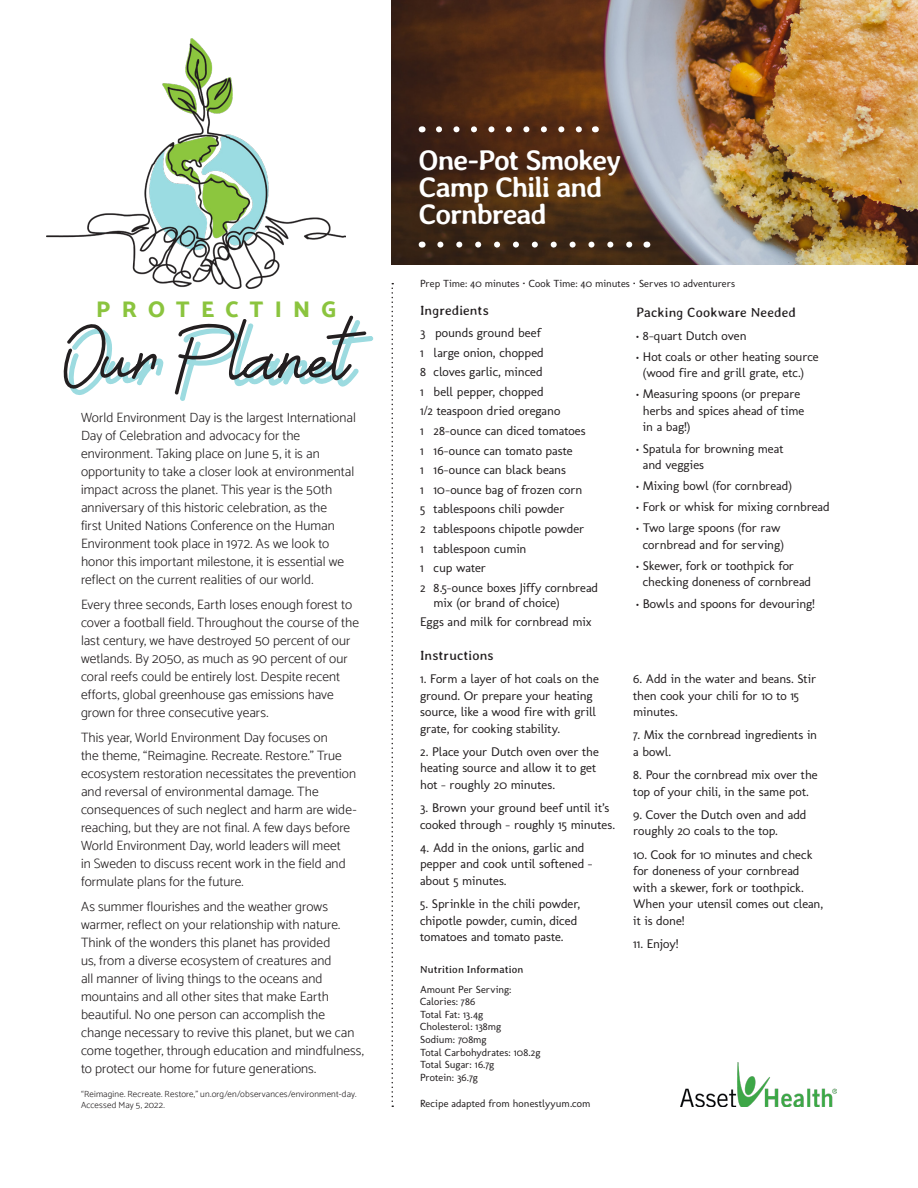
<style>
.page{position:relative;width:918px;height:1188px;background:#fff}
.page>*{position:absolute;margin:0;border:0;box-sizing:border-box;transform-origin:0 0}
.t1{font:700 28.5px/27px "Averia Libre";letter-spacing:-.04em;color:#fff}
.t2{font:800 22.5px "Catamaran";letter-spacing:.5em;color:#8bc43e}
.t3{font:300 13.5px/18px "Catamaran";letter-spacing:.005em;color:#231f20}
.t4{font:13.5px "Averia Libre";letter-spacing:.005em;color:#231f20}
.t5{font:12.75px/16.5px "Molengo";letter-spacing:-.005em;color:#231f20}
.t6{font:10.5px "Molengo";color:#231f20}
.t7{font:10.5px "Averia Libre";letter-spacing:.01em;color:#231f20}
.t8{font:300 9px/10.8px "Catamaran";letter-spacing:.02em;color:#231f20}
.s1{font-family:"Roboto";font-weight:700}
</style>
<div class="page">
<img style="left:46px;top:39px;width:188px;height:199px">
<img style="left:392px;top:0;width:526px;height:265px">
<svg style="left:392px;top:283px;width:1px;height:824px"></svg>
<svg style="left:440px;top:242px;width:197px;height:6px"></svg>
<svg style="left:439px;top:126px;width:147px;height:6px"></svg>
<img style="left:681px;top:1063px;width:156px;height:44px">
<svg style="left:69px;top:136px;width:305px;height:205px"></svg>
<svg style="left:63px;top:315px;width:309px;height:86px"></svg>
<p class="t1" style="left:419px;top:146px;width:204px">One-Pot Smokey<br>Camp Chili and<br>Cornbread</p>
<p class="t6" style="left:420px;top:277px;width:317px">Prep Time: 40 minutes <span class="s1">·</span> Cook Time: 40 minutes <span class="s1">·</span> Serves 10 adventurers</p>
<p class="t2" style="left:96px;top:297px;width:241px">PROTECTING</p>
<p class="t4" style="left:636px;top:304px;width:161px">Packing Cookware Needed</p>
<p class="t5" style="left:636px;top:327px;width:112px">• 8-quart Dutch oven</p>
<p class="t5" style="left:643px;top:348px;width:177px;text-indent:-7px">• Hot coals or other heating source (wood fire and grill grate, etc.)</p>
<p class="t5" style="left:643px;top:386px;width:163px;text-indent:-7px">• Measuring spoons (or prepare herbs and spices ahead of time in a bag!)</p>
<p class="t5" style="left:643px;top:440px;width:142px;text-indent:-7px">• Spatula for browning meat and veggies</p>
<p class="t5" style="left:636px;top:478px;width:158px">• Mixing bowl (for cornbread)</p>
<p class="t5" style="left:636px;top:499px;width:195px">• Fork or whisk for mixing cornbread</p>
<p class="t5" style="left:636px;top:520px;width:149px;text-align:center">• Two large spoons (for raw cornbread and for serving)</p>
<p class="t5" style="left:643px;top:557px;width:170px;text-indent:-7px">• Skewer, fork or toothpick for checking doneness of cornbread</p>
<p class="t5" style="left:636px;top:595px;width:181px">• Bowls and spoons for devouring!</p>
<p class="t4" style="left:420px;top:303px;width:70px">Ingredients</p>
<p class="t5" style="left:420px;top:324px;width:122px">3 pounds ground beef</p>
<p class="t5" style="left:420px;top:344px;width:125px">1 large onion, chopped</p>
<p class="t5" style="left:420px;top:364px;width:124px">8 cloves garlic, minced</p>
<p class="t5" style="left:420px;top:383px;width:125px">1 bell pepper, chopped</p>
<p class="t5" style="left:420px;top:403px;width:142px">1/2 teaspoon dried oregano</p>
<p class="t5" style="left:420px;top:422px;width:167px">1 28-ounce can diced tomatoes</p>
<p class="t5" style="left:420px;top:442px;width:154px">1 16-ounce can tomato paste</p>
<p class="t5" style="left:420px;top:462px;width:147px">1 16-ounce can black beans</p>
<p class="t5" style="left:420px;top:481px;width:164px">1 10-ounce bag of frozen corn</p>
<p class="t5" style="left:420px;top:501px;width:146px">5 tablespoons chili powder</p>
<p class="t5" style="left:420px;top:520px;width:166px">2 tablespoons chipotle powder</p>
<p class="t5" style="left:420px;top:540px;width:108px">1 tablespoon cumin</p>
<p class="t5" style="left:420px;top:559px;width:67px">1 cup water</p>
<p class="t5" style="left:434px;top:580px;width:166px;line-height:15px;text-indent:-14px">2 8.5-ounce boxes Jiffy cornbread mix (or brand of choice)</p>
<p class="t5" style="left:420px;top:614px;width:173px">Eggs and milk for cornbread mix</p>
<p class="t4" style="left:420px;top:648px;width:75px">Instructions</p>
<p class="t5" style="left:420px;top:671px;width:180px">1. Form a layer of hot coals on the ground. Or prepare your heating source, like a wood fire with grill grate, for cooking stability.</p>
<p class="t5" style="left:420px;top:743px;width:180px">2. Place your Dutch oven over the heating source and allow it to get hot – roughly 20 minutes.</p>
<p class="t5" style="left:420px;top:800px;width:197px">3. Brown your ground beef until it’s cooked through – roughly 15 minutes.</p>
<p class="t5" style="left:420px;top:839px;width:174px">4. Add in the onions, garlic and pepper and cook until softened – about 5 minutes.</p>
<p class="t5" style="left:420px;top:896px;width:162px">5. Sprinkle in the chili powder, chipotle powder, cumin, diced tomatoes and tomato paste.</p>
<p class="t3" style="left:81px;top:409px;width:276px">World Environment Day is the largest International Day of Celebration and advocacy for the environment. Taking place on June 5, it is an opportunity to take a closer look at environmental impact across the planet. This year is the 50th anniversary of this historic celebration, as the<br>first United Nations Conference on the Human Environment took place in 1972. As we look to honor this important milestone, it is essential we reflect on the current realities of our world.</p>
<p class="t3" style="left:81px;top:595px;width:280px">Every three seconds, Earth loses enough forest to cover a football field. Throughout the course of the last century, we have destroyed 50 percent of our wetlands. By 2050, as much as 90 percent of our coral reefs could be entirely lost. Despite recent efforts, global greenhouse gas emissions have grown for three consecutive years.</p>
<p class="t3" style="left:81px;top:728px;width:277px">This year, World Environment Day focuses on<br>the theme, “Reimagine. Recreate. Restore.” True ecosystem restoration necessitates the prevention and reversal of environmental damage. The consequences of such neglect and harm are wide&shy;reaching, but they are not final. A few days before World Environment Day, world leaders will meet<br>in Sweden to discuss recent work in the field and formulate plans for the future.</p>
<p class="t3" style="left:81px;top:897px;width:285px">As summer flourishes and the weather grows warmer, reflect on your relationship with nature.<br>Think of the wonders this planet has provided<br>us, from a diverse ecosystem of creatures and<br>all manner of living things to the oceans and mountains and all other sites that make Earth beautiful. No one person can accomplish the change necessary to revive this planet, but we can come together, through education and mindfulness, to protect our home for future generations.</p>
<p class="t8" style="left:81px;top:1088px;width:277px">“Reimagine. Recreate. Restore,” un.org/en/observances/environment-day.<br>Accessed May 5, 2022.</p>
<p class="t5" style="left:633px;top:671px;width:184px">6. Add in the water and beans. Stir then cook your chili for 10 to 15 minutes.</p>
<p class="t5" style="left:633px;top:727px;width:186px">7. Mix the cornbread ingredients in a bowl.</p>
<p class="t5" style="left:633px;top:767px;width:186px">8. Pour the cornbread mix over the top of your chili, in the same pot.</p>
<p class="t5" style="left:633px;top:806px;width:175px">9. Cover the Dutch oven and add roughly 20 coals to the top.</p>
<p class="t5" style="left:633px;top:846px;width:191px">10. Cook for 10 minutes and check for doneness of your cornbread with a skewer, fork or toothpick.<br>When your utensil comes out clean, it is done!</p>
<p class="t5" style="left:633px;top:935px;width:47px">11. Enjoy!</p>
<p class="t7" style="left:420px;top:964px;width:105px">Nutrition Information</p>
<p class="t6" style="left:420px;top:983px;width:93px">Amount Per Serving:</p>
<p class="t6" style="left:420px;top:995px;width:57px">Calories: 786</p>
<p class="t6" style="left:420px;top:1008px;width:65px">Total Fat: 13.4g</p>
<p class="t6" style="left:420px;top:1020px;width:83px">Cholesterol: 138mg</p>
<p class="t6" style="left:420px;top:1033px;width:68px">Sodium: 708mg</p>
<p class="t6" style="left:420px;top:1046px;width:122px">Total Carbohydrates: 108.2g</p>
<p class="t6" style="left:420px;top:1058px;width:76px">Total Sugar: 16.7g</p>
<p class="t6" style="left:420px;top:1071px;width:59px">Protein: 36.7g</p>
<p class="t6" style="left:420px;top:1097px;width:172px">Recipe adapted from honestlyyum.com</p>
</div>
